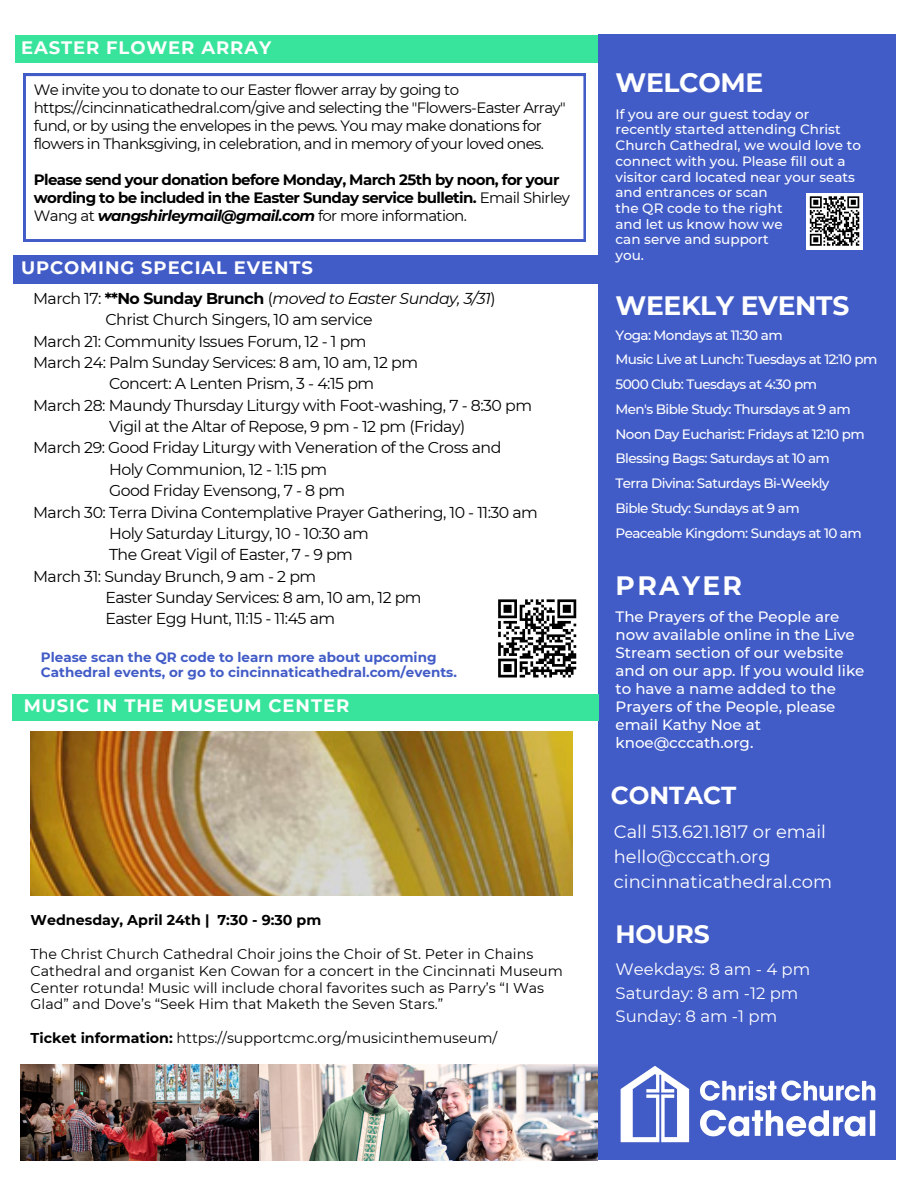
<style>
.page{position:relative;width:918px;height:1188px;background:#fff}
.page>*{position:absolute;margin:0;border:0;box-sizing:border-box;transform-origin:0 0}
.t1{font:700 27.15px "Montserrat";letter-spacing:-.015em;color:#fff}
.t2{font:700 26.55px "Montserrat";letter-spacing:-.015em;color:#fff}
.t3{font:700 25.05px "Montserrat";letter-spacing:-.015em;color:#fff}
.t4{font:700 24.6px "Montserrat";color:#fff}
.t5{font:700 18px "Montserrat";letter-spacing:.05em;color:#fff}
.t6{font:17.85px/24.8px "Montserrat";color:#fff}
.t7{font:16.5px/23.7px "Montserrat";color:#fff}
.t8{font:15.75px/21.3px "Montserrat";letter-spacing:-.03em;color:#000}
.t9{font:italic 15.75px "Montserrat";letter-spacing:-.03em;color:#000}
.t10{font:15px/18px "Montserrat";letter-spacing:-.04em;color:#000}
.t11{font:500 15px/18px "Montserrat";color:#fff}
.t12{font:700 15px/18px "Montserrat";letter-spacing:-.04em;color:#000}
.t13{font:14.25px/16.8px "Montserrat";color:#000}
.t14{font:700 14.25px "Montserrat";color:#000}
.t15{font:500 13.5px "Montserrat";letter-spacing:-.04em;color:#fff}
.t16{font:500 13.5px/15.8px "Montserrat";color:#fff}
.t17{font:700 13.5px "Montserrat";color:#425cc7}
.s1{font-weight:400}
.s2{font-style:italic}
.s3{font-style:normal}
.s4{font-weight:700;font-style:normal}
.s5{font-weight:700}
</style>
<div class="page">
<img style="left:20px;top:1065px;width:578px;height:95px">
<div style="left:13px;top:255px;width:590px;height:28px;background:#425cc7"></div>
<div style="left:15px;top:35px;width:583px;height:28px;background:#38e49b"></div>
<div style="left:598px;top:34px;width:297px;height:1126px;background:#425cc7"></div>
<img style="left:620px;top:1066px;width:256px;height:77px">
<div style="left:806px;top:193px;width:57px;height:56px;background:#fff"></div>
<svg style="left:809px;top:196px;width:51px;height:50px"></svg>
<svg style="left:24px;top:74px;width:562px;height:167px"></svg>
<svg style="left:498px;top:599px;width:79px;height:79px"></svg>
<div style="left:12px;top:694px;width:586px;height:26px;background:#38e49b"></div>
<img style="left:31px;top:732px;width:542px;height:164px">
<p class="t5" style="left:21px;top:37px;width:252px">EASTER FLOWER ARRAY</p>
<h5 class="t10" style="left:34px;top:81px;width:534px">We invite you to donate to our Easter flower array by going to https://cincinnaticathedral.com/give and selecting the "Flowers-Easter Array" fund, or by using the envelopes in the pews. You may make donations for flowers in Thanksgiving, in celebration, and in memory of your loved ones.</h5>
<p class="t12" style="left:34px;top:171px;width:538px">Please send your donation before Monday, March 25th by noon, for your wording to be included in the Easter Sunday service bulletin. <span class="s1">Email Shirley<br>Wang at</span> <span class="s2">wangshirleymail@gmail.com</span> <span class="s1">for more information.</span></p>
<h5 class="t5" style="left:21px;top:257px;width:293px">UPCOMING SPECIAL EVENTS</h5>
<p class="t9" style="left:33px;top:289px;width:464px"><span class="s3">March 17:</span> <span class="s4">**No Sunday Brunch</span> <span class="s3">(</span>moved to Easter Sunday, 3/31<span class="s3">)</span></p>
<p class="t8" style="left:105px;top:309px;width:269px">Christ Church Singers, 10 am service</p>
<p class="t8" style="left:33px;top:330px;width:335px">March 21: Community Issues Forum, 12 - 1 pm</p>
<p class="t8" style="left:33px;top:352px;width:387px">March 24: Palm Sunday Services: 8 am, 10 am, 12 pm</p>
<p class="t8" style="left:109px;top:373px;width:267px">Concert: A Lenten Prism, 3 - 4:15 pm</p>
<p class="t8" style="left:33px;top:394px;width:501px">March 28: Maundy Thursday Liturgy with Foot-washing, 7 - 8:30 pm</p>
<p class="t8" style="left:109px;top:416px;width:358px">Vigil at the Altar of Repose, 9 pm - 12 pm (Friday)</p>
<p class="t8" style="left:33px;top:437px;width:470px">March 29: Good Friday Liturgy with Veneration of the Cross and</p>
<p class="t8" style="left:109px;top:458px;width:220px">Holy Communion, 12 - 1:15 pm</p>
<p class="t8" style="left:109px;top:480px;width:238px">Good Friday Evensong, 7 - 8 pm</p>
<p class="t8" style="left:33px;top:501px;width:506px">March 30: Terra Divina Contemplative Prayer Gathering, 10 - 11:30 am</p>
<p class="t8" style="left:109px;top:523px;width:261px">Holy Saturday Liturgy, 10 - 10:30 am</p>
<p class="t8" style="left:109px;top:544px;width:245px">The Great Vigil of Easter, 7 - 9 pm</p>
<p class="t8" style="left:33px;top:565px;width:285px">March 31: Sunday Brunch, 9 am - 2 pm</p>
<h1 class="t8" style="left:105px;top:587px;width:318px">Easter Sunday Services: 8 am, 10 am, 12 pm<br>Easter Egg Hunt, 11:15 - 11:45 am</h1>
<h1 class="t17" style="left:41px;top:649px;width:397px">Please scan the QR code to learn more about upcoming</h1>
<h3 class="t17" style="left:41px;top:664px;width:418px">Cathedral events, or go to cincinnaticathedral.com/events.</h3>
<p class="t5" style="left:24px;top:695px;width:327px">MUSIC IN THE MUSEUM CENTER</p>
<h4 class="t14" style="left:31px;top:911px;width:292px">Wednesday, April 24th | 7:30 - 9:30 pm</h4>
<h5 class="t13" style="left:31px;top:945px;width:534px">The Christ Church Cathedral Choir joins the Choir of St. Peter in Chains Cathedral and organist Ken Cowan for a concert in the Cincinnati Museum Center rotunda! Music will include choral favorites such as Parry’s “I Was Glad” and Dove’s “Seek Him that Maketh the Seven Stars.”</h5>
<h5 class="t13" style="left:31px;top:1030px;width:468px"><span class="s5">Ticket information:</span> https://supportcmc.org/musicinthemuseum/</h5>
<p class="t2" style="left:616px;top:66px;width:149px">WELCOME</p>
<h2 class="t16" style="left:616px;top:106px;width:247px">If you are our guest today or recently started attending Christ Church Cathedral, we would love to connect with you. Please fill out a visitor card located near your seats</h2>
<h1 class="t1" style="left:620px;top:104px;width:230px">COMING IN 2023</h1>
<h5 class="t16" style="left:616px;top:184px;width:169px">and entrances or scan the QR code to the right and let us know how we can serve and support you.</h5>
<h3 class="t2" style="left:616px;top:289px;width:235px">WEEKLY EVENTS</h3>
<p class="t15" style="left:616px;top:327px;width:169px">Yoga: Mondays at 11:30 am</p>
<p class="t15" style="left:616px;top:351px;width:263px">Music Live at Lunch: Tuesdays at 12:10 pm</p>
<p class="t15" style="left:616px;top:376px;width:203px">5000 Club: Tuesdays at 4:30 pm</p>
<p class="t15" style="left:616px;top:401px;width:237px">Men's Bible Study: Thursdays at 9 am</p>
<p class="t15" style="left:616px;top:426px;width:251px">Noon Day Eucharist: Fridays at 12:10 pm</p>
<p class="t15" style="left:616px;top:450px;width:216px">Blessing Bags: Saturdays at 10 am</p>
<p class="t15" style="left:616px;top:475px;width:216px">Terra Divina: Saturdays Bi-Weekly</p>
<p class="t15" style="left:616px;top:500px;width:186px">Bible Study: Sundays at 9 am</p>
<h1 class="t15" style="left:616px;top:525px;width:248px">Peaceable Kingdom: Sundays at 10 am</h1>
<h1 class="t2" style="left:616px;top:570px;width:128px">PRAYER</h1>
<h4 class="t11" style="left:616px;top:607px;width:250px">The Prayers of the People are now available online in the Live<br>Stream section of our website and on our app. If you would like to have a name added to the<br>Prayers of the People, please email Kathy Noe at knoe@cccath.org.</h4>
<h1 class="t4" style="left:611px;top:780px;width:127px">CONTACT</h1>
<h2 class="t6" style="left:614px;top:819px;width:220px">Call 513.621.1817 or email hello@cccath.org cincinnaticathedral.com</h2>
<p class="t3" style="left:616px;top:919px;width:96px">HOURS</p>
<h2 class="t7" style="left:616px;top:957px;width:196px">Weekdays: 8 am - 4 pm<br>Saturday: 8 am -12 pm<br>Sunday: 8 am -1 pm</h2>
</div>
